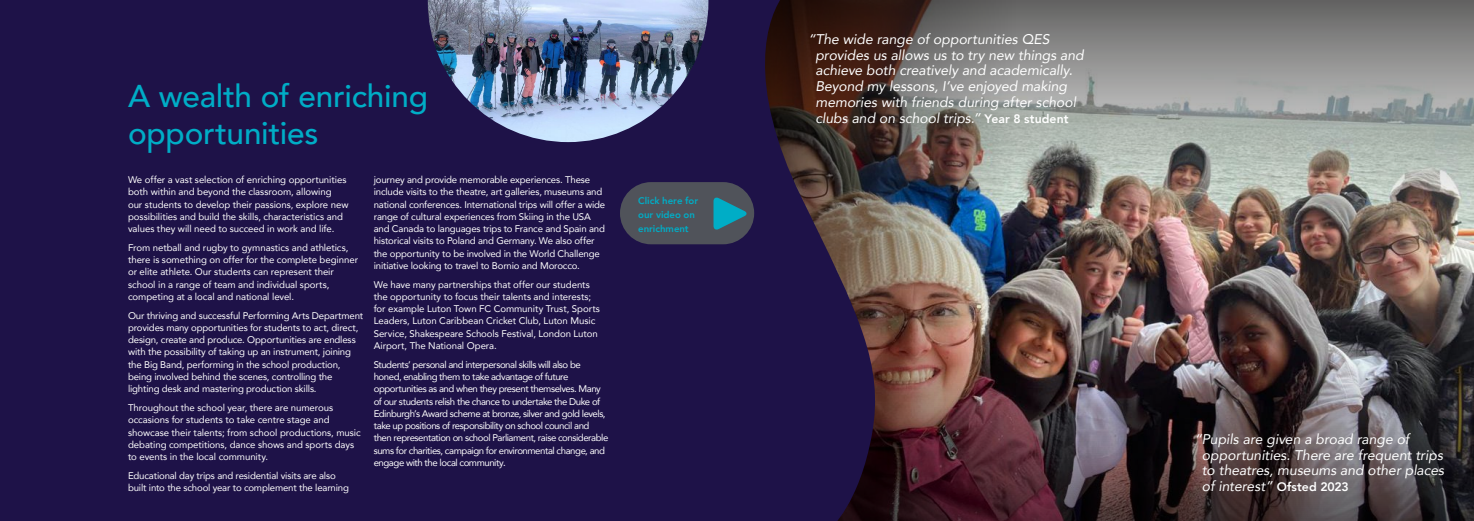
<style>
.page{position:relative;width:1474px;height:521px;background:#fff}
.page>*{position:absolute;margin:0;border:0;box-sizing:border-box;transform-origin:0 0}
.t1{font:500 31.5px/36.8px "Avenir";letter-spacing:-.005em;color:#00adc6}
.t2{font:italic 14px/15.8px "Avenir";letter-spacing:-.005em;color:#fff}
.t3{font:9.62px/12.2px "Avenir";letter-spacing:-.015em;color:#fff}
.t4{font:9.62px/12.2px "Avenir";letter-spacing:-.045em;color:#fff}
.t5{font:800 9.62px/14px "Avenir";color:#00adc6}
.s1{font-weight:800;font-style:normal;font-size:12.25px}
</style>
<div class="page">
<img style="left:1017px;top:214px;width:456px;height:307px">
<div style="left:0;top:0;width:737px;height:521px;background:#1e1248"></div>
<svg style="left:1017px;top:0;width:456px;height:214px;background:#949490"></svg>
<img style="left:884px;top:0;width:133px;height:521px">
<svg style="left:636px;top:0;width:248px;height:521px;fill:#1e1248"></svg>
<img style="left:428px;top:0;width:280px;height:142px">
<div style="left:620px;top:182px;width:134px;height:62px;background:#50535a;border-radius:31px"></div>
<svg style="left:713px;top:197px;width:34px;height:33px"></svg>
<h1 class="t1" style="left:128px;top:76px;width:301px">A wealth of enriching opportunities</h1>
<p class="t3" style="left:128px;top:173px;width:222px">We offer a vast selection of enriching opportunities both within and beyond the classroom, allowing<br>our students to develop their passions, explore new possibilities and build the skills, characteristics and values they will need to succeed in work and life.</p>
<p class="t3" style="left:128px;top:241px;width:231px">From netball and rugby to gymnastics and athletics, there is something on offer for the complete beginner or elite athlete. Our students can represent their school in a range of team and individual sports, competing at a local and national level.</p>
<p class="t3" style="left:128px;top:309px;width:237px">Our thriving and successful Performing Arts Department provides many opportunities for students to act, direct, design, create and produce. Opportunities are endless with the possibility of taking up an instrument, joining the Big Band, performing in the school production, being involved behind the scenes, controlling the lighting desk and mastering production skills.</p>
<p class="t3" style="left:128px;top:401px;width:234px">Throughout the school year, there are numerous occasions for students to take centre stage and showcase their talents; from school productions, music debating competitions, dance shows and sports days to events in the local community.</p>
<p class="t3" style="left:128px;top:469px;width:222px">Educational day trips and residential visits are also built into the school year to complement the learning</p>
<p class="t3" style="left:374px;top:173px;width:233px">journey and provide memorable experiences. These include visits to the theatre, art galleries, museums and national conferences. International trips will offer a wide range of cultural experiences from Skiing in the USA and Canada to languages trips to France and Spain and historical visits to Poland and Germany. We also offer the opportunity to be involved in the World Challenge initiative looking to travel to Bornio and Morocco.</p>
<p class="t3" style="left:374px;top:278px;width:228px">We have many partnerships that offer our students the opportunity to focus their talents and interests; for example Luton Town FC Community Trust, Sports Leaders, Luton Caribbean Cricket Club, Luton Music Service, Shakespeare Schools Festival, London Luton Airport, The National Opera.</p>
<p class="t4" style="left:374px;top:358px;width:236px">Students’ personal and interpersonal skills will also be honed, enabling them to take advantage of future opportunities as and when they present themselves. Many of our students relish the chance to undertake the Duke of Edinburgh’s Award scheme at bronze, silver and gold levels, take up positions of responsibility on school council and then representation on school Parliament, raise considerable sums for charities, campaign for environmental change, and engage with the local community.</p>
<p class="t5" style="left:638px;top:194px;width:61px">Click here for our video on enrichment</p>
<p class="t2" style="left:815px;top:31px;width:270px;text-indent:-7px">“The wide range of opportunities QES provides us allows us to try new things and achieve both creatively and academically.<br>Beyond my lessons, I’ve enjoyed making memories with friends during after school clubs and on school trips.” <span class="s1">Year 8 student</span></p>
<h2 class="t2" style="left:1201px;top:431px;width:244px;text-indent:-7px">“Pupils are given a broad range of opportunities. There are frequent trips to theatres, museums and other places of interest” <span class="s1">Ofsted 2023</span></h2>
</div>
